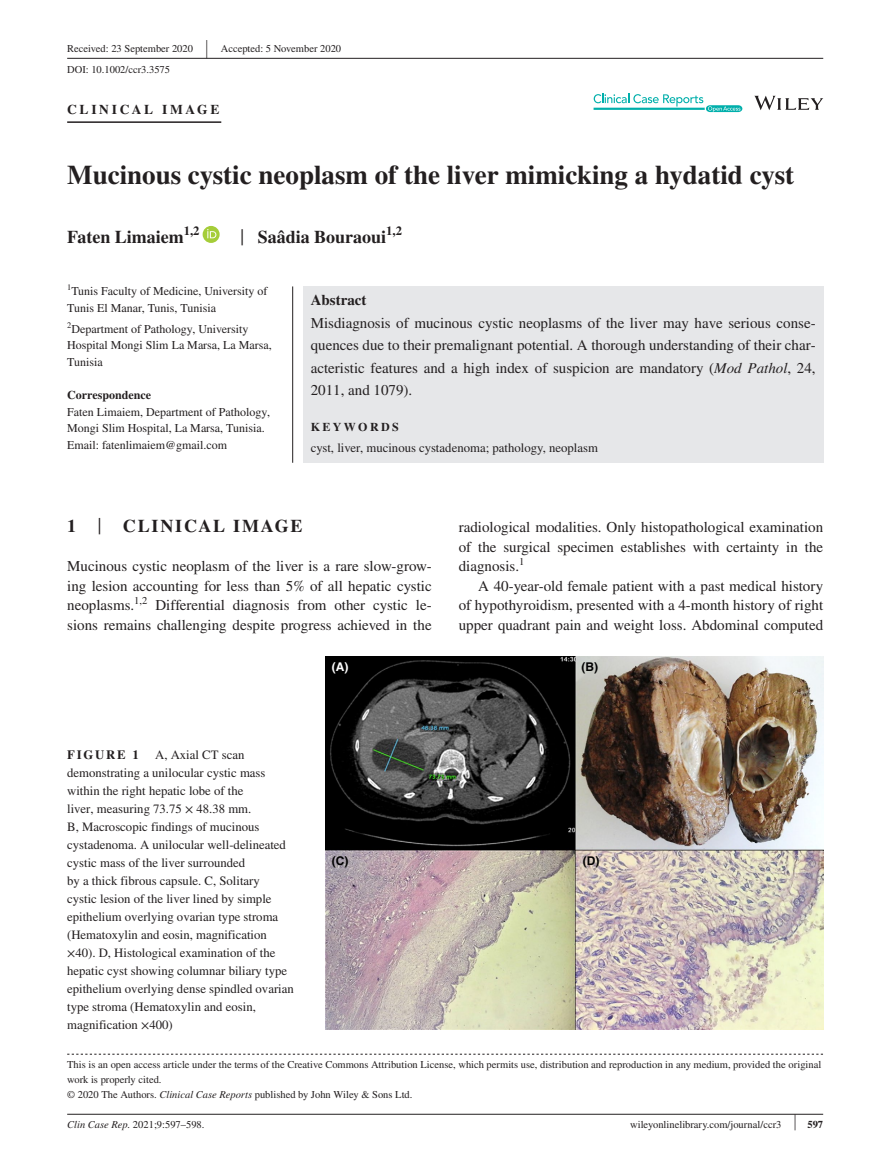
<style>
.page{position:relative;width:893px;height:1174px;background:#fff}
.page>*{position:absolute;margin:0;border:0;box-sizing:border-box;transform-origin:0 0}
.t1{font:700 27px "STIX";color:#231f20}
.t2{font:26.55px "STIX";color:#231f20;scale:.4 1}
.t3{font:700 18px "STIX";color:#231f20}
.t4{font:700 18px "STIX";letter-spacing:.1em;color:#231f20}
.t5{font:15px/19.5px "STIX";color:#231f20;text-align:justify}
.t6{font:700 15px "STIX";color:#231f20}
.t7{font:700 13.5px "STIX";letter-spacing:.2em;color:#231f20}
.t8{font:12.75px/18px "STIX";color:#231f20}
.t9{font:700 12.75px "STIX";letter-spacing:.14em;color:#231f20}
.t10{font:12px/16.5px "STIX";color:#231f20}
.t11{font:700 12px "STIX";color:#231f20}
.t12{font:700 12px "Helvetica";color:#000}
.t13{font:700 12px "STIX";letter-spacing:.2em;color:#231f20}
.t14{font:700 12px "Helvetica";color:#fff}
.t15{font:10.5px/15px "STIX";color:#231f20}
.s1{font-weight:400;font-size:23.4px}
.s2{font-style:italic}
.s3{font-weight:400;font-size:23.7px}
.s4{font-size:23.1px}
.s5{font-weight:700}
</style>
<div class="page">
<hr style="left:67px;top:1113px;width:756px;height:1px;background:#231f20">
<svg style="left:754px;top:96px;width:69px;height:14px"></svg>
<svg style="left:594px;top:94px;width:148px;height:18px"></svg>
<hr style="left:67px;top:58px;width:756px;height:1px;background:#231f20">
<hr style="left:67px;top:121px;width:154px;height:2px;background:#231f20">
<svg style="left:203px;top:226px;width:17px;height:17px"></svg>
<svg style="left:207px;top:229px;width:9px;height:9px"></svg>
<svg style="left:67px;top:1053px;width:756px;height:1px"></svg>
<div style="left:303px;top:286px;width:520px;height:177px;background:#e6e7e9"></div>
<hr style="left:292px;top:286px;width:1px;height:177px;background:#231f20">
<img style="left:326px;top:656px;width:497px;height:373px">
<p class="t15" style="left:67px;top:41px;width:127px">Received: 23 September 2020</p>
<h2 class="t2" style="left:206px;top:31px;width:7px">|</h2>
<p class="t15" style="left:221px;top:41px;width:122px">Accepted: 5 November 2020</p>
<p class="t15" style="left:67px;top:63px;width:104px">DOI: 10.1002/ccr3.3575</p>
<p class="t7" style="left:67px;top:101px;width:154px">CLINICAL IMAGE</p>
<h1 class="t1" style="left:67px;top:159px;width:728px">Mucinous cystic neoplasm of the liver mimicking a hydatid cyst</h1>
<p class="t3" style="left:67px;top:226px;width:134px">Faten Limaiem<sup>1,2</sup></p>
<p class="t3" style="left:241px;top:226px;width:163px"><span class="s1">|</span> Saâdia Bouraoui<sup>1,2</sup></p>
<p class="t10" style="left:67px;top:284px;width:202px"><sup>1</sup>Tunis Faculty of Medicine, University of<br>Tunis El Manar, Tunis, Tunisia</p>
<p class="t10" style="left:67px;top:321px;width:206px"><sup>2</sup>Department of Pathology, University<br>Hospital Mongi Slim La Marsa, La Marsa,<br>Tunisia</p>
<p class="t11" style="left:67px;top:388px;width:85px">Correspondence</p>
<p class="t10" style="left:67px;top:404px;width:204px">Faten Limaiem, Department of Pathology,<br>Mongi Slim Hospital, La Marsa, Tunisia.<br>Email: fatenlimaiem@gmail.com</p>
<p class="t6" style="left:311px;top:291px;width:57px">Abstract</p>
<p class="t5" style="left:311px;top:312px;width:507px;line-height:22.5px">Misdiagnosis of mucinous cystic neoplasms of the liver may have serious conse&shy;quences due to their premalignant potential. A thorough understanding of their char&shy;acteristic features and a high index of suspicion are mandatory (<span class="s2">Mod Pathol</span>, 24, 2011, and 1079).</p>
<p class="t13" style="left:311px;top:420px;width:90px">KEYWORDS</p>
<p class="t8" style="left:311px;top:440px;width:289px">cyst, liver, mucinous cystadenoma; pathology, neoplasm</p>
<p class="t4" style="left:67px;top:515px;width:237px">1 <span class="s3">|</span> CLINICAL IMAGE</p>
<p class="t5" style="left:67px;top:557px;width:366px">Mucinous cystic neoplasm of the liver is a rare slow-grow&shy;ing lesion accounting for less than 5% of all hepatic cystic neoplasms.</p>
<p class="t15" style="left:134px;top:593px;width:15px">1,2</p>
<p class="t5" style="left:67px;top:596px;width:366px;text-align:right">Differential diagnosis from other cystic le-<br>sions remains challenging despite progress achieved in the</p>
<p class="t14" style="left:332px;top:659px;width:18px">(A)</p>
<p class="t5" style="left:459px;top:518px;width:366px">radiological modalities. Only histopathological examination of the surgical specimen establishes with certainty in the diagnosis.</p>
<p class="t15" style="left:519px;top:554px;width:7px">1</p>
<p class="t5" style="left:459px;top:577px;width:366px;text-indent:20px">A 40-year-old female patient with a past medical history of hypothyroidism, presented with a 4-month history of right upper quadrant pain and weight loss. Abdominal computed</p>
<p class="t12" style="left:581px;top:659px;width:18px">(B)</p>
<p class="t9" style="left:67px;top:747px;width:73px">FIGURE 1</p>
<p class="t8" style="left:67px;top:747px;width:228px;text-indent:88px">A, Axial CT scan demonstrating a unilocular cystic mass within the right hepatic lobe of the<br>liver, measuring 73.75 × 48.38 mm.<br>B, Macroscopic findings of mucinous cystadenoma. A unilocular well-delineated cystic mass of the liver surrounded<br>by a thick fibrous capsule. C, Solitary<br>cystic lesion of the liver lined by simple epithelium overlying ovarian type stroma (Hematoxylin and eosin, magnification ×40). D, Histological examination of the hepatic cyst showing columnar biliary type epithelium overlying dense spindled ovarian type stroma (Hematoxylin and eosin, magnification ×400)</p>
<p class="t12" style="left:332px;top:853px;width:18px">(C)</p>
<p class="t12" style="left:583px;top:853px;width:18px">(D)</p>
<p class="t15" style="left:67px;top:1057px;width:756px">This is an open access article under the terms of the Creative Commons Attribution License, which permits use, distribution and reproduction in any medium, provided the original work is properly cited.<br>© 2020 The Authors. <span class="s2">Clinical Case Reports</span> published by John Wiley &amp; Sons Ltd.</p>
<p class="t15" style="left:67px;top:1117px;width:139px"><span class="s2">Clin Case Rep.</span> 2021;9:597–598.</p>
<p class="t15" style="left:630px;top:1117px;width:194px">wileyonlinelibrary.com/journal/ccr3 <span class="s4">|</span> <span class="s5">597</span></p>
</div>
